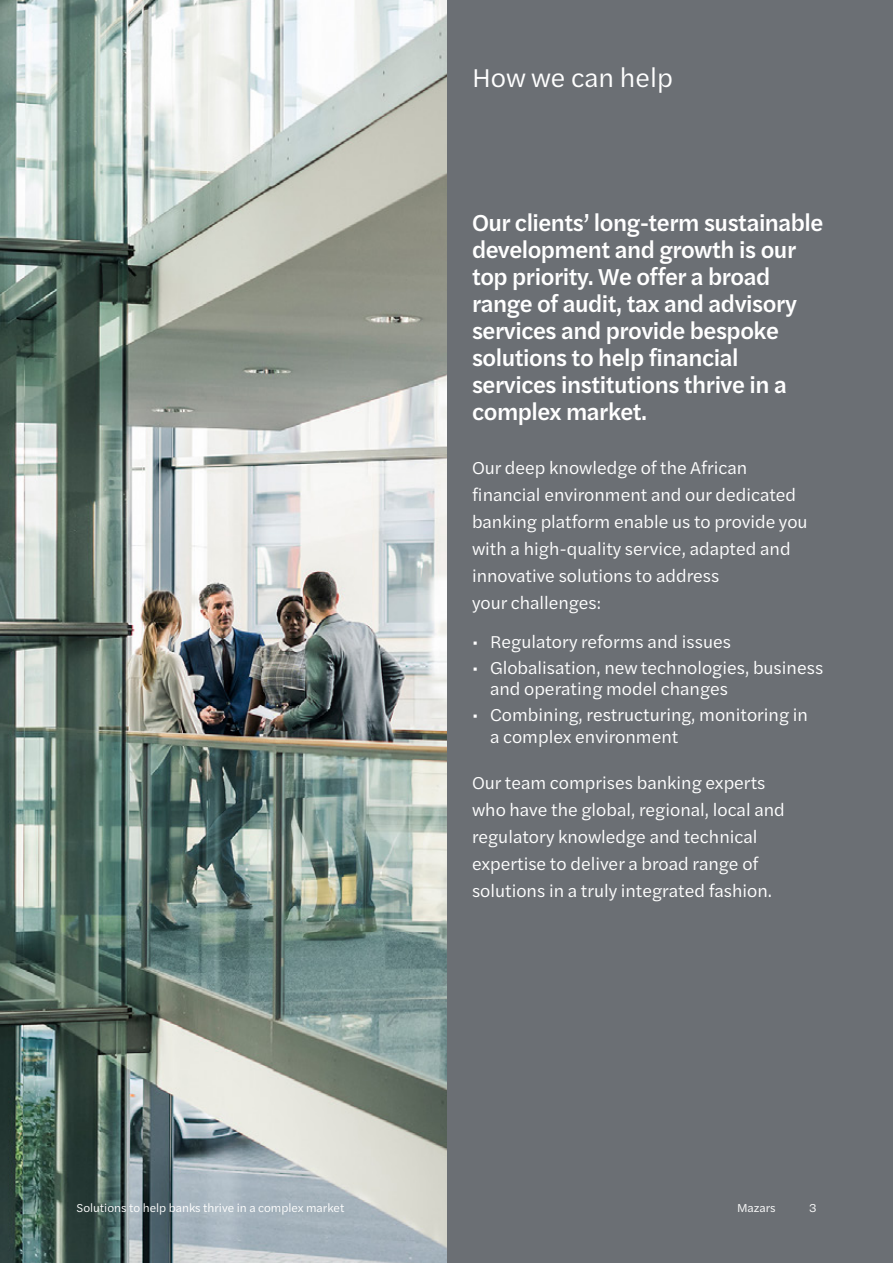
<style>
.page{position:relative;width:893px;height:1263px;background:#fff}
.page>*{position:absolute;margin:0;border:0;box-sizing:border-box;transform-origin:0 0}
.t1{font:27px "Halyard Text";color:#fff}
.t2{font:500 24px/27px "Halyard Text";letter-spacing:-.02em;color:#fff}
.t3{font:18px/27px "Halyard Text";color:#fff}
.t4{font:12px "Halyard Text";color:#fff}
</style>
<div class="page">
<div style="left:442px;top:0;width:451px;height:1263px;background:#6b6f74"></div>
<img style="left:0;top:0;width:446px;height:1263px">
<p class="t4" style="left:77px;top:1199px;width:269px">Solutions to help banks thrive in a complex market</p>
<h1 class="t1" style="left:472px;top:58px;width:202px">How we can help</h1>
<p class="t2" style="left:472px;top:208px;width:353px">Our clients’ long-term sustainable development and growth is our top priority. We offer a broad range of audit, tax and advisory services and provide bespoke solutions to help financial services institutions thrive in a complex market.</p>
<p class="t3" style="left:472px;top:454px;width:337px">Our deep knowledge of the African financial environment and our dedicated banking platform enable us to provide you with a high-quality service, adapted and innovative solutions to address<br>your challenges:</p>
<p class="t3" style="left:472px;top:627px;width:260px">• Regulatory reforms and issues</p>
<p class="t3" style="left:490px;top:656px;width:335px;line-height:21.6px;text-indent:-18px">• Globalisation, new technologies, business and operating model changes</p>
<p class="t3" style="left:490px;top:703px;width:319px;line-height:21.6px;text-indent:-18px">• Combining, restructuring, monitoring in a complex environment</p>
<p class="t3" style="left:472px;top:769px;width:314px">Our team comprises banking experts who have the global, regional, local and regulatory knowledge and technical expertise to deliver a broad range of solutions in a truly integrated fashion.</p>
<p class="t4" style="left:737px;top:1199px;width:40px">Mazars</p>
<p class="t4" style="left:809px;top:1199px;width:9px">3</p>
</div>
